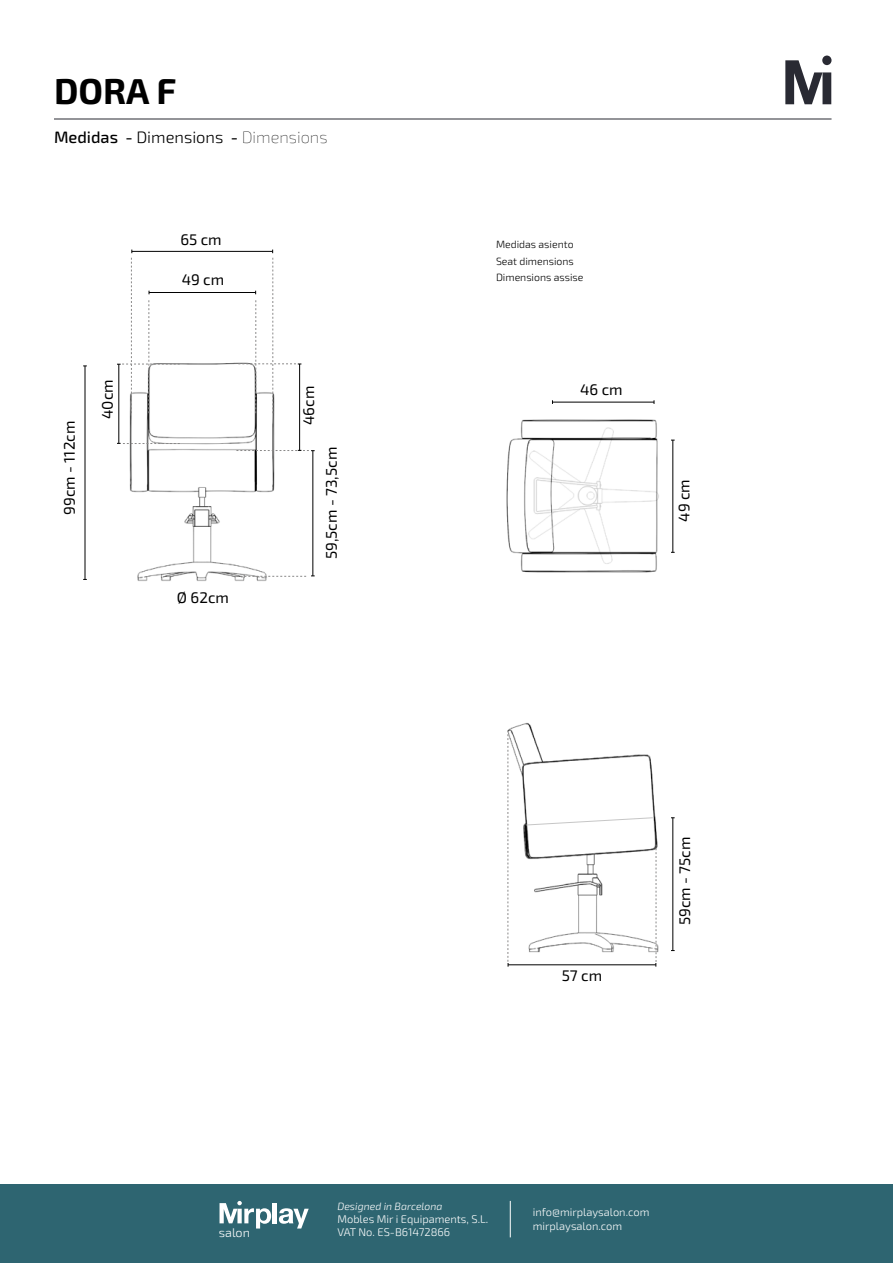
<style>
.page{position:relative;width:893px;height:1263px;background:#fff}
.page>*{position:absolute;margin:0;border:0;box-sizing:border-box;transform-origin:0 0}
.t1{font:700 36px "Exo 2";color:#000}
.t2{font:300 16.5px "Exo 2";color:#000}
.t3{font:15.3px "Exo 2";color:#000}
.t4{font:300 12.45px "Exo 2";color:#fff}
.t5{font:300 11.1px/13.4px "Exo 2";color:#fff}
.t6{font:300 10.5px/16.5px "Exo 2";color:#000}
.t7{font:italic 300 10.5px "Exo 2";color:#fff}
.s1{font-weight:500}
.s2{font-weight:100}
</style>
<div class="page">
<img style="left:117px;top:362px;width:198px;height:219px">
<img style="left:507px;top:723px;width:168px;height:242px">
<hr style="left:118px;top:364px;width:1px;height:79px;background:#000">
<svg style="left:117px;top:443px;width:63px;height:1px"></svg>
<hr style="left:299px;top:364px;width:1px;height:86px;background:#000">
<hr style="left:85px;top:366px;width:1px;height:213px;background:#000">
<div style="left:0;top:1184px;width:893px;height:79px;background:#2e6571"></div>
<hr style="left:273px;top:1203px;width:4px;height:20px;background:#fff">
<svg style="left:279px;top:1208px;width:30px;height:20px"></svg>
<svg style="left:220px;top:1201px;width:51px;height:27px"></svg>
<hr style="left:510px;top:1201px;width:1px;height:36px;background:#fff">
<hr style="left:508px;top:964px;width:148px;height:1px;background:#000">
<svg style="left:508px;top:730px;width:1px;height:237px"></svg>
<svg style="left:655px;top:844px;width:2px;height:123px"></svg>
<hr style="left:132px;top:251px;width:141px;height:1px;background:#000">
<hr style="left:149px;top:292px;width:107px;height:1px;background:#000">
<svg style="left:117px;top:250px;width:63px;height:163px"></svg>
<svg style="left:238px;top:250px;width:63px;height:163px"></svg>
<hr style="left:312px;top:451px;width:1px;height:125px;background:#000">
<svg style="left:236px;top:575px;width:79px;height:2px"></svg>
<svg style="left:236px;top:450px;width:79px;height:1px"></svg>
<hr style="left:672px;top:818px;width:1px;height:132px;background:#000">
<img style="left:506px;top:400px;width:169px;height:173px">
<hr style="left:552px;top:402px;width:102px;height:1px;background:#000">
<hr style="left:672px;top:440px;width:1px;height:112px;background:#000">
<svg style="left:526px;top:817px;width:127px;height:9px"></svg>
<svg style="left:785px;top:60px;width:46px;height:44px"></svg>
<div style="left:822px;top:55px;width:10px;height:10px;background:#292a33;border-radius:50%"></div>
<hr style="left:54px;top:119px;width:777px;height:1px;background:#292a33">
<h1 class="t1" style="left:54px;top:70px;width:124px">DORA F</h1>
<h2 class="t2" style="left:54px;top:127px;width:275px"><span class="s1">Medidas -</span> Dimensions <span class="s1">-</span> <span class="s2">Dimensions</span></h2>
<h3 class="t3" style="left:180px;top:230px;width:43px">65 cm</h3>
<h3 class="t3" style="left:182px;top:270px;width:44px">49 cm</h3>
<h3 class="t3" style="left:60px;top:515px;width:96px;rotate:-90deg">99cm - 112cm</h3>
<h3 class="t3" style="left:99px;top:419px;width:41px;rotate:-90deg">40cm</h3>
<h3 class="t3" style="left:300px;top:425px;width:41px;rotate:-90deg">46cm</h3>
<h3 class="t3" style="left:323px;top:559px;width:114px;rotate:-90deg">59,5cm - 73,5cm</h3>
<h3 class="t3" style="left:177px;top:588px;width:54px">Ø 62cm</h3>
<p class="t6" style="left:496px;top:237px;width:89px">Medidas asiento<br>Seat dimensions<br>Dimensions assise</p>
<h3 class="t3" style="left:580px;top:381px;width:44px">46 cm</h3>
<h3 class="t3" style="left:675px;top:522px;width:44px;rotate:-90deg">49 cm</h3>
<p class="t4" style="left:219px;top:1226px;width:33px">salon</p>
<h3 class="t3" style="left:562px;top:966px;width:42px">57 cm</h3>
<h3 class="t3" style="left:676px;top:925px;width:90px;rotate:-90deg">59cm - 75cm</h3>
<p class="t7" style="left:337px;top:1200px;width:107px">Designed in Barcelona</p>
<p class="t5" style="left:337px;top:1212px;width:152px">Mobles Mir i Equipaments, S.L.<br>VAT No. ES-B61472866</p>
<p class="t5" style="left:533px;top:1206px;width:118px">info@mirplaysalon.com mirplaysalon.com</p>
</div>
